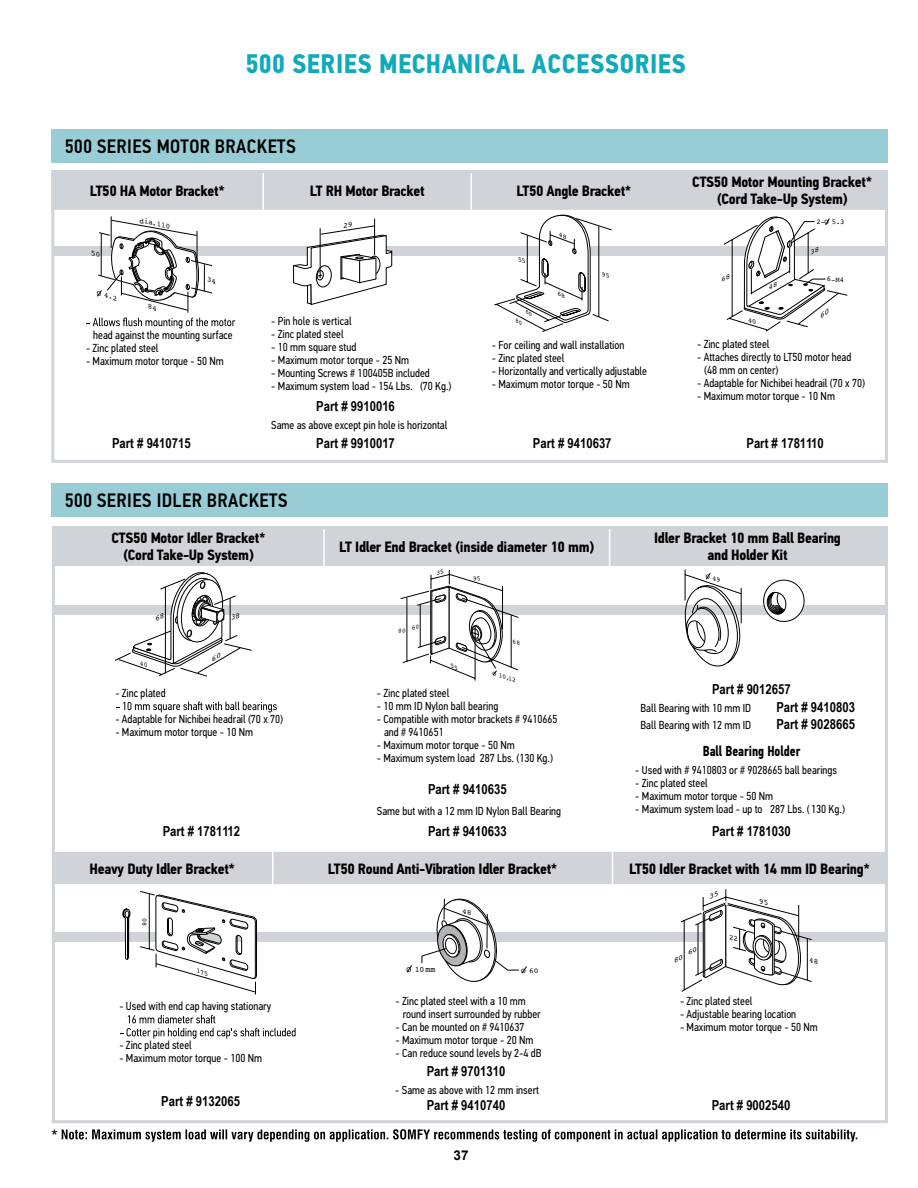
<style>
.page{position:relative;width:918px;height:1188px;background:#fff}
.page>*{position:absolute;margin:0;border:0;box-sizing:border-box;transform-origin:0 0}
.t1{font:700 27px "PF Din Text Cond Pro";letter-spacing:.02em;color:#12aabb}
.t2{font:500 19.5px "PF Din Text Cond Pro";letter-spacing:.02em;color:#000}
.t3{font:18px "PF Din Text Cond Pro";color:#000}
.t4{font:700 15px/16.5px "PF Din Text Cond Pro";letter-spacing:-.02em;color:#000;text-align:center}
.t5{font:700 14.55px "PF Din Text Cond Pro";color:#000;scale:.88 1}
.t6{font:700 13.8px/17.4px "Arial Narrow";color:#000}
.t7{font:700 13.5px "Arial";color:#000}
.t8{font:11.7px/12.9px "PF Din Text Cond Pro";color:#000}
.t9{font:11.55px/12.9px "PF Din Text Cond Pro";color:#000}
.t10{font:8.4px "Courier";color:#000}
.t11{font:7.35px "Courier";color:#000}
.t12{font:italic 7.35px "Courier";color:#000}
.t13{font:italic 7.35px "Courier";color:#000;scale:1.04 1}
.t14{font:6.6px "Courier";color:#000}
.t15{font:italic 6.15px "Courier";color:#000;scale:1.07 1}
</style>
<div class="page">
<div style="left:51px;top:129px;width:837px;height:33px;background:#98cdd6"></div>
<div style="left:51px;top:483px;width:837px;height:33px;background:#98cdd6"></div>
<svg style="left:744px;top:460px;width:80px;height:57px"></svg>
<svg style="left:116px;top:702px;width:161px;height:10px"></svg>
<svg style="left:51px;top:170px;width:837px;height:162px"></svg>
<svg style="left:53px;top:526px;width:833px;height:155px"></svg>
<svg style="left:52px;top:852px;width:835px;height:290px"></svg>
<h1 class="t1" style="left:245px;top:48px;width:442px">500 SERIES MECHANICAL ACCESSORIES</h1>
<h2 class="t2" style="left:65px;top:134px;width:233px">500 SERIES MOTOR BRACKETS</h2>
<p class="t4" style="left:90px;top:182px;width:137px">LT50 HA Motor Bracket*</p>
<p class="t4" style="left:310px;top:182px;width:116px">LT RH Motor Bracket</p>
<p class="t4" style="left:516px;top:182px;width:116px">LT50 Angle Bracket*</p>
<p class="t4" style="left:692px;top:174px;width:181px">CTS50 Motor Mounting Bracket* (Cord Take-Up System)</p>
<p class="t12" style="left:141px;top:215px;width:33px;rotate:10deg">dia.110</p>
<p class="t13" style="left:99px;top:288px;width:22px;rotate:15deg">O 4.2</p>
<p class="t8" style="left:93px;top:329px;width:141px">head against the mounting surface</p>
<p class="t8" style="left:86px;top:342px;width:74px">- Zinc plated steel</p>
<p class="t8" style="left:86px;top:355px;width:139px">- Maximum motor torque - 50 Nm</p>
<p class="t8" style="left:271px;top:314px;width:82px">- Pin hole is vertical</p>
<p class="t8" style="left:271px;top:327px;width:74px">- Zinc plated steel</p>
<p class="t8" style="left:271px;top:340px;width:87px">- 10 mm square stud</p>
<p class="t8" style="left:271px;top:353px;width:139px">- Maximum motor torque - 25 Nm</p>
<p class="t8" style="left:271px;top:366px;width:160px">- Mounting Screws # 100405B included</p>
<p class="t8" style="left:271px;top:379px;width:143px">- Maximum system load - 154 Lbs.</p>
<p class="t8" style="left:271px;top:418px;width:178px">Same as above except pin hole is horizontal</p>
<p class="t8" style="left:420px;top:379px;width:33px">(70 Kg.)</p>
<p class="t6" style="left:316px;top:397px;width:80px">Part # 9910016</p>
<p class="t9" style="left:492px;top:339px;width:134px">- For ceiling and wall installation</p>
<p class="t9" style="left:492px;top:351px;width:74px">- Zinc plated steel</p>
<p class="t9" style="left:492px;top:364px;width:157px">- Horizontally and vertically adjustable</p>
<p class="t9" style="left:492px;top:377px;width:139px">- Maximum motor torque - 50 Nm</p>
<p class="t11" style="left:817px;top:216px;width:30px;rotate:1deg">2-O 5.3</p>
<p class="t11" style="left:827px;top:273px;width:19px;rotate:1deg">6-M4</p>
<p class="t8" style="left:697px;top:338px;width:74px">- Zinc plated steel</p>
<p class="t8" style="left:704px;top:351px;width:149px;text-indent:-7px">- Attaches directly to LT50 motor head (48 mm on center)</p>
<p class="t8" style="left:697px;top:377px;width:169px">- Adaptable for Nichibei headrail (70 x 70)</p>
<p class="t8" style="left:697px;top:390px;width:139px">- Maximum motor torque - 10 Nm</p>
<p class="t6" style="left:112px;top:434px;width:80px">Part # 9410715</p>
<p class="t6" style="left:316px;top:434px;width:80px">Part # 9910017</p>
<p class="t6" style="left:533px;top:434px;width:80px">Part # 9410637</p>
<p class="t6" style="left:746px;top:434px;width:79px">Part # 1781110</p>
<h2 class="t2" style="left:65px;top:489px;width:224px">500 SERIES IDLER BRACKETS</h2>
<p class="t4" style="left:112px;top:530px;width:155px">CTS50 Motor Idler Bracket* (Cord Take-Up System)</p>
<p class="t4" style="left:339px;top:539px;width:257px">LT Idler End Bracket (inside diameter 10 mm)</p>
<p class="t4" style="left:654px;top:530px;width:188px">Idler Bracket 10 mm Ball Bearing and Holder Kit</p>
<h3 class="t3" style="left:51px;top:1125px;width:8px">*</h3>
<p class="t9" style="left:115px;top:687px;width:52px">- Zinc plated</p>
<p class="t9" style="left:115px;top:713px;width:169px">- Adaptable for Nichibei headrail (70 x 70)</p>
<p class="t9" style="left:115px;top:726px;width:139px">- Maximum motor torque - 10 Nm</p>
<p class="t15" style="left:494px;top:668px;width:24px;rotate:17deg">O 10,12</p>
<p class="t9" style="left:377px;top:687px;width:74px">- Zinc plated steel</p>
<p class="t9" style="left:377px;top:700px;width:123px">- 10 mm ID Nylon ball bearing</p>
<p class="t9" style="left:384px;top:713px;width:175px;text-indent:-7px">- Compatible with motor brackets # 9410665 and # 9410651</p>
<p class="t9" style="left:377px;top:739px;width:139px">- Maximum motor torque - 50 Nm</p>
<p class="t9" style="left:377px;top:752px;width:178px">- Maximum system load 287 Lbs. (130 Kg.)</p>
<p class="t6" style="left:428px;top:779px;width:80px">Part # 9410635</p>
<p class="t9" style="left:377px;top:805px;width:186px">Same but with a 12 mm ID Nylon Ball Bearing</p>
<p class="t6" style="left:712px;top:680px;width:80px">Part # 9012657</p>
<p class="t9" style="left:641px;top:700px;width:112px;line-height:16.8px">Ball Bearing with 10 mm ID<br>Ball Bearing with 12 mm ID</p>
<p class="t8" style="left:635px;top:764px;width:203px">- Used with # 9410803 or # 9028665 ball bearings</p>
<p class="t8" style="left:635px;top:777px;width:74px">- Zinc plated steel</p>
<p class="t8" style="left:635px;top:790px;width:139px">- Maximum motor torque - 50 Nm</p>
<p class="t8" style="left:635px;top:803px;width:211px">- Maximum system load - up to 287 Lbs. ( 130 Kg.)</p>
<p class="t6" style="left:776px;top:698px;width:80px">Part # 9410803<br>Part # 9028665</p>
<p class="t5" style="left:703px;top:743px;width:112px">Ball Bearing Holder</p>
<p class="t6" style="left:163px;top:822px;width:79px">Part # 1781112</p>
<p class="t6" style="left:428px;top:822px;width:80px">Part # 9410633</p>
<p class="t6" style="left:712px;top:822px;width:80px">Part # 1781030</p>
<p class="t4" style="left:90px;top:860px;width:147px">Heavy Duty Idler Bracket*</p>
<p class="t4" style="left:328px;top:860px;width:231px">LT50 Round Anti-Vibration Idler Bracket*</p>
<p class="t4" style="left:629px;top:860px;width:242px">LT50 Idler Bracket with 14 mm ID Bearing*</p>
<p class="t14" style="left:139px;top:926px;width:10px;rotate:-90deg">80</p>
<p class="t8" style="left:119px;top:1000px;width:153px">- Used with end cap having stationary</p>
<p class="t8" style="left:119px;top:1039px;width:74px">- Zinc plated steel</p>
<p class="t8" style="left:119px;top:1052px;width:144px">- Maximum motor torque - 100 Nm</p>
<p class="t6" style="left:161px;top:1092px;width:80px">Part # 9132065</p>
<p class="t10" style="left:407px;top:963px;width:30px">O 10mm</p>
<p class="t9" style="left:403px;top:995px;width:140px;text-indent:-7px">- Zinc plated steel with a 10 mm round insert surrounded by rubber</p>
<p class="t9" style="left:396px;top:1021px;width:131px">- Can be mounted on # 9410637</p>
<p class="t9" style="left:396px;top:1034px;width:139px">- Maximum motor torque - 20 Nm</p>
<p class="t9" style="left:396px;top:1047px;width:148px">- Can reduce sound levels by 2-4 dB</p>
<p class="t6" style="left:427px;top:1062px;width:80px">Part # 9701310</p>
<p class="t8" style="left:395px;top:1083px;width:145px">- Same as above with 12 mm insert</p>
<p class="t8" style="left:680px;top:995px;width:74px">- Zinc plated steel</p>
<p class="t8" style="left:680px;top:1008px;width:118px">- Adjustable bearing location</p>
<p class="t8" style="left:680px;top:1021px;width:139px">- Maximum motor torque - 50 Nm</p>
<p class="t6" style="left:427px;top:1096px;width:80px">Part # 9410740</p>
<p class="t6" style="left:712px;top:1096px;width:80px">Part # 9002540</p>
<p class="t7" style="left:454px;top:1146px;width:17px">37</p>
</div>
